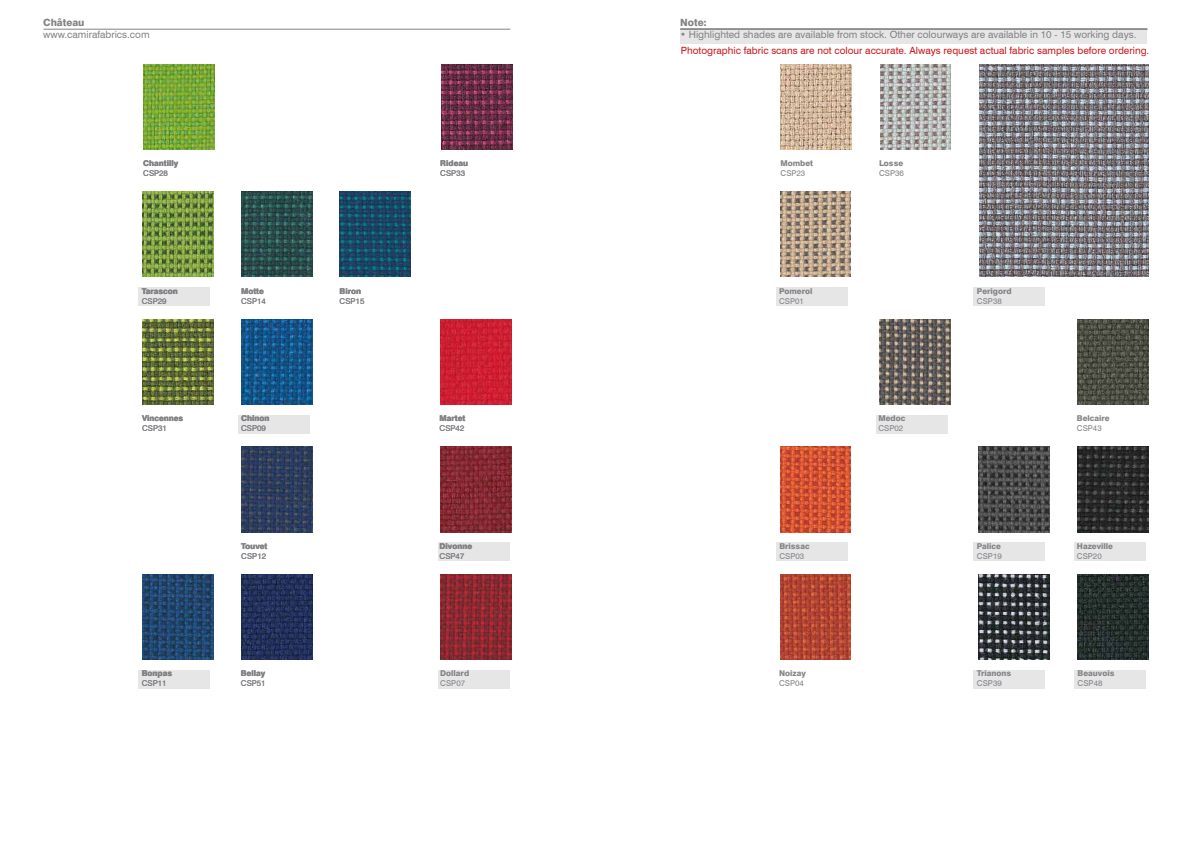
<style>
.page{position:relative;width:1191px;height:842px;background:#fff}
.page>*{position:absolute;margin:0;border:0;box-sizing:border-box;transform-origin:0 0}
.t1{font:10px "Swiss 721 BT";color:#838386}
.t2{font:10px "Swiss 721 BT";color:#cd171a}
.t3{font:800 10px "Swiss 721 BT";color:#838386}
.t4{font:800 8px "Swiss 721 BT";color:#838386}
.t5{font:8px "Swiss 721 BT";color:#838386}
</style>
<div class="page">
<div style="left:438px;top:670px;width:72px;height:18px;background:#e6e6e7"></div>
<div style="left:875px;top:415px;width:72px;height:18px;background:#e6e6e7"></div>
<div style="left:973px;top:287px;width:72px;height:19px;background:#e6e6e7"></div>
<div style="left:238px;top:415px;width:71px;height:18px;background:#e6e6e7"></div>
<div style="left:138px;top:670px;width:72px;height:18px;background:#e6e6e7"></div>
<div style="left:138px;top:287px;width:72px;height:19px;background:#e6e6e7"></div>
<div style="left:973px;top:542px;width:72px;height:19px;background:#e6e6e7"></div>
<div style="left:776px;top:542px;width:72px;height:19px;background:#e6e6e7"></div>
<div style="left:438px;top:542px;width:71px;height:19px;background:#e6e6e7"></div>
<div style="left:776px;top:287px;width:72px;height:19px;background:#e6e6e7"></div>
<div style="left:1074px;top:670px;width:72px;height:18px;background:#e6e6e7"></div>
<div style="left:973px;top:670px;width:72px;height:18px;background:#e6e6e7"></div>
<div style="left:1074px;top:542px;width:72px;height:19px;background:#e6e6e7"></div>
<hr style="left:43px;top:29px;width:467px;height:1px;background:#838386">
<div style="left:680px;top:29px;width:467px;height:14px;background:#e6e6e7"></div>
<hr style="left:680px;top:29px;width:467px;height:1px;background:#838386">
<img style="left:880px;top:64px;width:71px;height:85px">
<img style="left:143px;top:64px;width:71px;height:85px">
<img style="left:780px;top:64px;width:71px;height:85px">
<img style="left:441px;top:64px;width:71px;height:85px">
<img style="left:143px;top:319px;width:71px;height:85px">
<img style="left:242px;top:319px;width:71px;height:85px">
<img style="left:879px;top:319px;width:71px;height:85px">
<img style="left:440px;top:319px;width:71px;height:85px">
<img style="left:1077px;top:319px;width:71px;height:85px">
<img style="left:780px;top:447px;width:71px;height:85px">
<img style="left:242px;top:447px;width:71px;height:85px">
<img style="left:978px;top:447px;width:71px;height:85px">
<img style="left:440px;top:447px;width:71px;height:85px">
<img style="left:1077px;top:447px;width:71px;height:85px">
<img style="left:242px;top:574px;width:71px;height:86px">
<img style="left:143px;top:574px;width:71px;height:86px">
<img style="left:780px;top:574px;width:71px;height:86px">
<img style="left:242px;top:192px;width:71px;height:85px">
<img style="left:979px;top:64px;width:169px;height:213px">
<img style="left:143px;top:192px;width:71px;height:85px">
<img style="left:780px;top:192px;width:71px;height:85px">
<img style="left:978px;top:574px;width:71px;height:86px">
<img style="left:440px;top:574px;width:71px;height:86px">
<img style="left:1077px;top:574px;width:71px;height:86px">
<img style="left:339px;top:192px;width:71px;height:85px">
<p class="t3" style="left:43px;top:16px;width:43px">Château</p>
<p class="t1" style="left:43px;top:28px;width:108px">www.camirafabrics.com</p>
<p class="t3" style="left:680px;top:16px;width:28px">Note:</p>
<p class="t1" style="left:680px;top:28px;width:458px">• Highlighted shades are available from stock. Other colourways are available in 10 - 15 working days.</p>
<p class="t2" style="left:681px;top:44px;width:470px">Photographic fabric scans are not colour accurate. Always request actual fabric samples before ordering.</p>
<p class="t4" style="left:143px;top:158px;width:37px">Chantilly</p>
<p class="t5" style="left:143px;top:168px;width:26px">CSP28</p>
<p class="t4" style="left:440px;top:158px;width:29px">Rideau</p>
<p class="t5" style="left:440px;top:168px;width:26px">CSP33</p>
<p class="t4" style="left:780px;top:158px;width:34px">Mombet</p>
<p class="t5" style="left:780px;top:168px;width:26px">CSP23</p>
<p class="t4" style="left:879px;top:158px;width:26px">Losse</p>
<p class="t5" style="left:879px;top:168px;width:26px">CSP36</p>
<p class="t4" style="left:142px;top:286px;width:38px">Tarascon</p>
<p class="t5" style="left:142px;top:296px;width:26px">CSP29</p>
<p class="t4" style="left:241px;top:286px;width:24px">Motte</p>
<p class="t5" style="left:241px;top:296px;width:26px">CSP14</p>
<p class="t4" style="left:339px;top:286px;width:23px">Biron</p>
<p class="t5" style="left:339px;top:296px;width:26px">CSP15</p>
<p class="t4" style="left:779px;top:286px;width:35px">Pomerol</p>
<p class="t5" style="left:779px;top:296px;width:26px">CSP01</p>
<p class="t4" style="left:977px;top:286px;width:36px">Perigord</p>
<p class="t5" style="left:977px;top:296px;width:26px">CSP38</p>
<p class="t4" style="left:142px;top:414px;width:43px">Vincennes</p>
<p class="t5" style="left:142px;top:424px;width:26px">CSP31</p>
<p class="t4" style="left:241px;top:414px;width:30px">Chinon</p>
<p class="t5" style="left:241px;top:424px;width:26px">CSP09</p>
<p class="t4" style="left:439px;top:414px;width:27px">Martet</p>
<p class="t5" style="left:439px;top:424px;width:26px">CSP42</p>
<p class="t4" style="left:878px;top:414px;width:28px">Medoc</p>
<p class="t5" style="left:878px;top:424px;width:26px">CSP02</p>
<p class="t4" style="left:1076px;top:414px;width:34px">Belcaire</p>
<p class="t5" style="left:1076px;top:424px;width:26px">CSP43</p>
<p class="t4" style="left:241px;top:541px;width:28px">Touvet</p>
<p class="t5" style="left:241px;top:551px;width:26px">CSP12</p>
<p class="t4" style="left:439px;top:541px;width:34px">Divonne</p>
<p class="t5" style="left:439px;top:551px;width:26px">CSP47</p>
<p class="t4" style="left:779px;top:541px;width:32px">Brissac</p>
<p class="t5" style="left:779px;top:551px;width:26px">CSP03</p>
<p class="t4" style="left:977px;top:541px;width:26px">Palice</p>
<p class="t5" style="left:977px;top:551px;width:26px">CSP19</p>
<p class="t4" style="left:1076px;top:541px;width:38px">Hazeville</p>
<p class="t5" style="left:1076px;top:551px;width:26px">CSP20</p>
<p class="t4" style="left:142px;top:669px;width:32px">Bonpas</p>
<p class="t5" style="left:142px;top:679px;width:26px">CSP11</p>
<p class="t4" style="left:241px;top:669px;width:26px">Bellay</p>
<p class="t5" style="left:241px;top:679px;width:26px">CSP51</p>
<p class="t4" style="left:440px;top:669px;width:30px">Dollard</p>
<p class="t5" style="left:440px;top:679px;width:26px">CSP07</p>
<p class="t4" style="left:779px;top:669px;width:28px">Noizay</p>
<p class="t5" style="left:779px;top:679px;width:26px">CSP04</p>
<p class="t4" style="left:977px;top:669px;width:36px">Trianons</p>
<p class="t5" style="left:977px;top:679px;width:26px">CSP39</p>
<p class="t4" style="left:1077px;top:669px;width:38px">Beauvois</p>
<p class="t5" style="left:1077px;top:679px;width:26px">CSP48</p>
</div>
